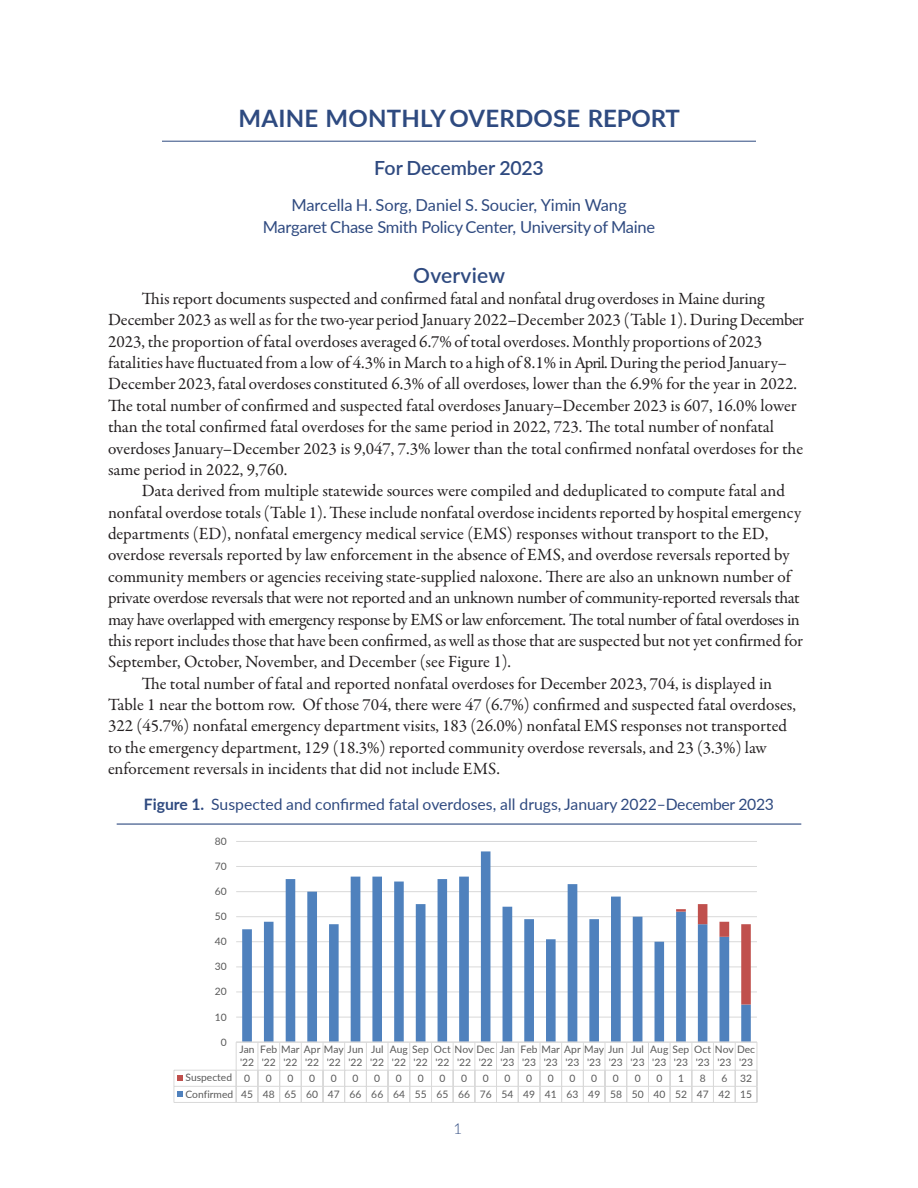
<style>
.page{position:relative;width:918px;height:1188px;background:#fff}
.page>*{position:absolute;margin:0;border:0;box-sizing:border-box;transform-origin:0 0}
.ReportTitle{font:700 24px "Lato";letter-spacing:.01em;color:#2e4a80}
.Subhead_1{font:600 21px "Lato";letter-spacing:.01em;color:#2f4a80}
.ReportDate{font:600 19.5px "Lato";letter-spacing:-.005em;color:#2f4a80}
.body_text{font:17.25px/21.3px "Garamond Premr Pro";letter-spacing:-.005em;color:#231f20}
.Author{font:16.5px "Lato";letter-spacing:-.015em;color:#2f4a80}
.t1{font:15.75px "Lato";color:#2f4a80}
.t2{font:300 15px "Lato";color:#2f4a80}
.t3{font:10.2px/12.3px "Lato";letter-spacing:.005em;color:#595959}
.s1{font-weight:700}
</style>
<div class="page">
<hr style="left:162px;top:141px;width:594px;height:1px;background:#2e4a80">
<hr style="left:236px;top:1017px;width:521px;height:1px;background:#d9d9d9">
<hr style="left:236px;top:992px;width:521px;height:1px;background:#d9d9d9">
<hr style="left:236px;top:966px;width:521px;height:1px;background:#d9d9d9">
<hr style="left:236px;top:941px;width:521px;height:1px;background:#d9d9d9">
<hr style="left:236px;top:916px;width:521px;height:1px;background:#d9d9d9">
<hr style="left:236px;top:891px;width:521px;height:1px;background:#d9d9d9">
<hr style="left:236px;top:866px;width:521px;height:1px;background:#d9d9d9">
<hr style="left:236px;top:841px;width:521px;height:1px;background:#d9d9d9">
<svg style="left:242px;top:851px;width:509px;height:191px"></svg>
<svg style="left:676px;top:904px;width:75px;height:101px"></svg>
<hr style="left:236px;top:1042px;width:521px;height:1px;background:#d9d9d9">
<hr style="left:174px;top:1070px;width:583px;height:1px;background:#d9d9d9">
<hr style="left:174px;top:1086px;width:583px;height:1px;background:#d9d9d9">
<hr style="left:174px;top:1102px;width:583px;height:1px;background:#d9d9d9">
<svg style="left:236px;top:1043px;width:1px;height:59px"></svg>
<svg style="left:257px;top:1043px;width:1px;height:59px"></svg>
<svg style="left:279px;top:1043px;width:1px;height:59px"></svg>
<svg style="left:301px;top:1043px;width:1px;height:59px"></svg>
<svg style="left:323px;top:1043px;width:1px;height:59px"></svg>
<svg style="left:344px;top:1043px;width:1px;height:59px"></svg>
<svg style="left:366px;top:1043px;width:1px;height:59px"></svg>
<svg style="left:388px;top:1043px;width:1px;height:59px"></svg>
<svg style="left:409px;top:1043px;width:1px;height:59px"></svg>
<svg style="left:431px;top:1043px;width:1px;height:59px"></svg>
<svg style="left:453px;top:1043px;width:1px;height:59px"></svg>
<svg style="left:474px;top:1043px;width:1px;height:59px"></svg>
<svg style="left:496px;top:1043px;width:1px;height:59px"></svg>
<svg style="left:518px;top:1043px;width:1px;height:59px"></svg>
<svg style="left:540px;top:1043px;width:1px;height:59px"></svg>
<svg style="left:561px;top:1043px;width:1px;height:59px"></svg>
<svg style="left:583px;top:1043px;width:1px;height:59px"></svg>
<svg style="left:605px;top:1043px;width:1px;height:59px"></svg>
<svg style="left:626px;top:1043px;width:1px;height:59px"></svg>
<svg style="left:648px;top:1043px;width:1px;height:59px"></svg>
<svg style="left:670px;top:1043px;width:1px;height:59px"></svg>
<svg style="left:691px;top:1043px;width:1px;height:59px"></svg>
<svg style="left:713px;top:1043px;width:1px;height:59px"></svg>
<svg style="left:735px;top:1043px;width:1px;height:59px"></svg>
<svg style="left:757px;top:1042px;width:1px;height:60px"></svg>
<svg style="left:174px;top:1070px;width:9px;height:32px"></svg>
<hr style="left:117px;top:824px;width:684px;height:1px;background:#2f4a80">
<h1 class="ReportTitle" style="left:239px;top:101px;width:443px">MAINE MONTHLY OVERDOSE REPORT</h1>
<p class="ReportDate" style="left:374px;top:153px;width:171px">For December 2023</p>
<p class="Author" style="left:291px;top:193px;width:337px">Marcella H. Sorg, Daniel S. Soucier, Yimin Wang</p>
<p class="Author" style="left:263px;top:215px;width:394px">Margaret Chase Smith Policy Center, University of Maine</p>
<h2 class="Subhead_1" style="left:413px;top:260px;width:93px">Overview</h2>
<p class="body_text" style="left:108px;top:288px;width:698px;text-indent:34px">This report documents suspected and confirmed fatal and nonfatal drug overdoses in Maine during December 2023 as well as for the two-year period January 2022–December 2023 (Table 1). During December 2023, the proportion of fatal overdoses averaged 6.7% of total overdoses. Monthly proportions of 2023 fatalities have fluctuated from a low of 4.3% in March to a high of 8.1% in April. During the period January– December 2023, fatal overdoses constituted 6.3% of all overdoses, lower than the 6.9% for the year in 2022.<br>The total number of confirmed and suspected fatal overdoses January–December 2023 is 607, 16.0% lower than the total confirmed fatal overdoses for the same period in 2022, 723. The total number of nonfatal overdoses January–December 2023 is 9,047, 7.3% lower than the total confirmed nonfatal overdoses for the same period in 2022, 9,760.</p>
<p class="body_text" style="left:108px;top:481px;width:697px;text-indent:34px">Data derived from multiple statewide sources were compiled and deduplicated to compute fatal and nonfatal overdose totals (Table 1). These include nonfatal overdose incidents reported by hospital emergency departments (ED), nonfatal emergency medical service (EMS) responses without transport to the ED, overdose reversals reported by law enforcement in the absence of EMS, and overdose reversals reported by community members or agencies receiving state-supplied naloxone. There are also an unknown number of private overdose reversals that were not reported and an unknown number of community-reported reversals that may have overlapped with emergency response by EMS or law enforcement. The total number of fatal overdoses in this report includes those that have been confirmed, as well as those that are suspected but not yet confirmed for September, October, November, and December (see Figure 1).</p>
<p class="body_text" style="left:108px;top:673px;width:689px;text-indent:34px">The total number of fatal and reported nonfatal overdoses for December 2023, 704, is displayed in Table 1 near the bottom row. Of those 704, there were 47 (6.7%) confirmed and suspected fatal overdoses, 322 (45.7%) nonfatal emergency department visits, 183 (26.0%) nonfatal EMS responses not transported to the emergency department, 129 (18.3%) reported community overdose reversals, and 23 (3.3%) law enforcement reversals in incidents that did not include EMS.</p>
<p class="t1" style="left:144px;top:793px;width:632px"><span class="s1">Figure 1.</span> Suspected and confirmed fatal overdoses, all drugs, January 2022–December 2023</p>
<p class="t3" style="left:215px;top:835px;width:13px">80</p>
<p class="t3" style="left:215px;top:860px;width:13px">70</p>
<p class="t3" style="left:215px;top:885px;width:13px">60</p>
<p class="t3" style="left:215px;top:910px;width:13px">50</p>
<p class="t3" style="left:215px;top:935px;width:13px">40</p>
<p class="t3" style="left:215px;top:960px;width:13px">30</p>
<p class="t3" style="left:215px;top:985px;width:13px">20</p>
<p class="t3" style="left:215px;top:1010px;width:13px">10</p>
<p class="t3" style="left:221px;top:1035px;width:7px">0</p>
<p class="t3" style="left:239px;top:1043px;width:17px">Jan '22</p>
<p class="t3" style="left:260px;top:1043px;width:105px">Feb Mar Apr May Jun '22</p>
<p class="t3" style="left:283px;top:1055px;width:16px">'22</p>
<p class="t3" style="left:305px;top:1055px;width:16px">'22</p>
<p class="t3" style="left:327px;top:1055px;width:16px">'22</p>
<p class="t3" style="left:349px;top:1055px;width:16px">'22</p>
<p class="t3" style="left:370px;top:1043px;width:16px">Jul '22</p>
<p class="t3" style="left:390px;top:1043px;width:41px">Aug Sep '22</p>
<p class="t3" style="left:500px;top:1043px;width:17px">Jan '23</p>
<p class="t3" style="left:521px;top:1043px;width:105px">Feb Mar Apr May Jun '23</p>
<p class="t3" style="left:434px;top:1043px;width:62px">Oct Nov Dec '22</p>
<p class="t3" style="left:414px;top:1055px;width:16px">'22</p>
<p class="t3" style="left:457px;top:1055px;width:16px">'22</p>
<p class="t3" style="left:479px;top:1055px;width:16px">'22</p>
<p class="t3" style="left:544px;top:1055px;width:16px">'23</p>
<p class="t3" style="left:566px;top:1055px;width:16px">'23</p>
<p class="t3" style="left:587px;top:1055px;width:16px">'23</p>
<p class="t3" style="left:609px;top:1055px;width:16px">'23</p>
<p class="t3" style="left:631px;top:1043px;width:16px">Jul '23</p>
<p class="t3" style="left:650px;top:1043px;width:41px">Aug Sep '23</p>
<p class="t3" style="left:694px;top:1043px;width:62px">Oct Nov Dec '23</p>
<p class="t3" style="left:674px;top:1055px;width:16px">'23</p>
<p class="t3" style="left:717px;top:1055px;width:16px">'23</p>
<p class="t3" style="left:739px;top:1055px;width:16px">'23</p>
<p class="t3" style="left:185px;top:1071px;width:66px">Suspected 0</p>
<p class="t3" style="left:266px;top:1071px;width:7px">0</p>
<p class="t3" style="left:287px;top:1071px;width:7px">0</p>
<p class="t3" style="left:309px;top:1071px;width:7px">0</p>
<p class="t3" style="left:331px;top:1071px;width:7px">0</p>
<p class="t3" style="left:353px;top:1071px;width:7px">0</p>
<p class="t3" style="left:374px;top:1071px;width:7px">0</p>
<p class="t3" style="left:396px;top:1071px;width:7px">0</p>
<p class="t3" style="left:418px;top:1071px;width:7px">0</p>
<p class="t3" style="left:439px;top:1071px;width:7px">0</p>
<p class="t3" style="left:461px;top:1071px;width:7px">0</p>
<p class="t3" style="left:483px;top:1071px;width:7px">0</p>
<p class="t3" style="left:504px;top:1071px;width:7px">0</p>
<p class="t3" style="left:526px;top:1071px;width:7px">0</p>
<p class="t3" style="left:548px;top:1071px;width:7px">0</p>
<p class="t3" style="left:570px;top:1071px;width:7px">0</p>
<p class="t3" style="left:591px;top:1071px;width:7px">0</p>
<p class="t3" style="left:613px;top:1071px;width:7px">0</p>
<p class="t3" style="left:635px;top:1071px;width:7px">0</p>
<p class="t3" style="left:656px;top:1071px;width:7px">0</p>
<p class="t3" style="left:678px;top:1071px;width:7px">1</p>
<p class="t3" style="left:700px;top:1071px;width:7px">8</p>
<p class="t3" style="left:185px;top:1069px;width:568px;line-height:16.2px;text-align:right">6 32<br>Confirmed 45 48 65 60 47 66 66 64 55 65 66 76 54 49 41 63 49 58 50 40 52 47 42 15</p>
<p class="t2" style="left:454px;top:1118px;width:10px">1</p>
</div>
